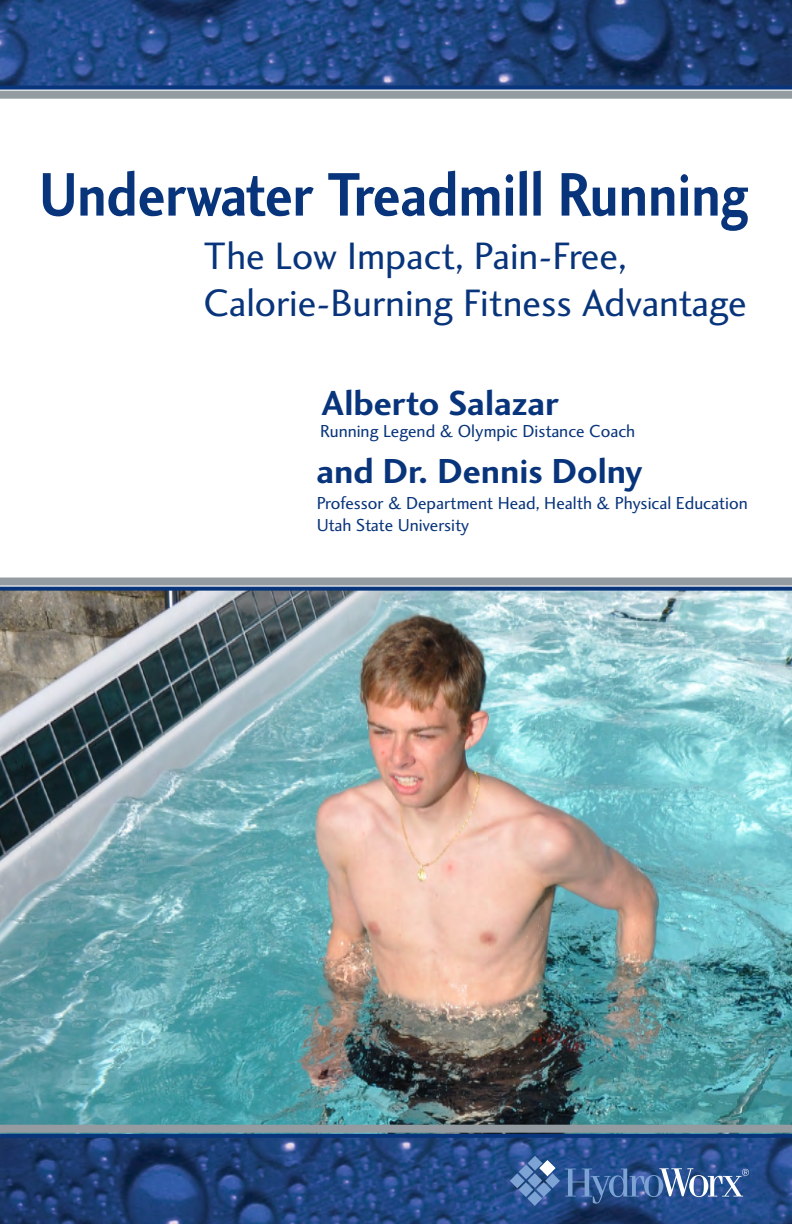
<style>
.page{position:relative;width:792px;height:1224px;background:#fff}
.page>*{position:absolute;margin:0;border:0;box-sizing:border-box;transform-origin:0 0}
.t1{font:700 63.6px "Charlotte Sans Std";color:#08347b;scale:.86 1}
.t2{font:39.6px/47.4px "Charlotte Sans Std";color:#08347b}
.t3{font:700 36px "Charlotte Sans Std";color:#08347b}
.t4{font:18px/21.6px "Charlotte Sans Std";color:#08347b}
</style>
<div class="page">
<img style="left:0;top:591px;width:792px;height:633px">
<svg style="left:0;top:587px;width:792px;height:4px;background:#153e7f"></svg>
<div style="left:0;top:578px;width:792px;height:8px;background:#959ca1"></div>
<img style="left:0;top:0;width:792px;height:86px">
<svg style="left:0;top:86px;width:792px;height:4px;background:#234a89"></svg>
<div style="left:0;top:91px;width:792px;height:8px;background:#959ca1"></div>
<hr style="left:0;top:1134px;width:792px;height:4px;background:#08347b">
<div style="left:0;top:1125px;width:792px;height:8px;background:#959ca1"></div>
<svg style="left:510px;top:1156px;width:239px;height:50px;background:#40659f"></svg>
<p class="t1" style="left:39px;top:158px;width:826px">Underwater Treadmill Running</p>
<p class="t2" style="left:204px;top:233px;width:545px">The Low Impact, Pain-Free,<br>Calorie-Burning Fitness Advantage</p>
<p class="t3" style="left:322px;top:382px;width:239px">Alberto Salazar</p>
<p class="t4" style="left:320px;top:421px;width:317px">Running Legend &amp; Olympic Distance Coach</p>
<p class="t3" style="left:316px;top:450px;width:327px">and Dr. Dennis Dolny</p>
<p class="t4" style="left:317px;top:493px;width:433px">Professor &amp; Department Head, Health &amp; Physical Education<br>Utah State University</p>
</div>
